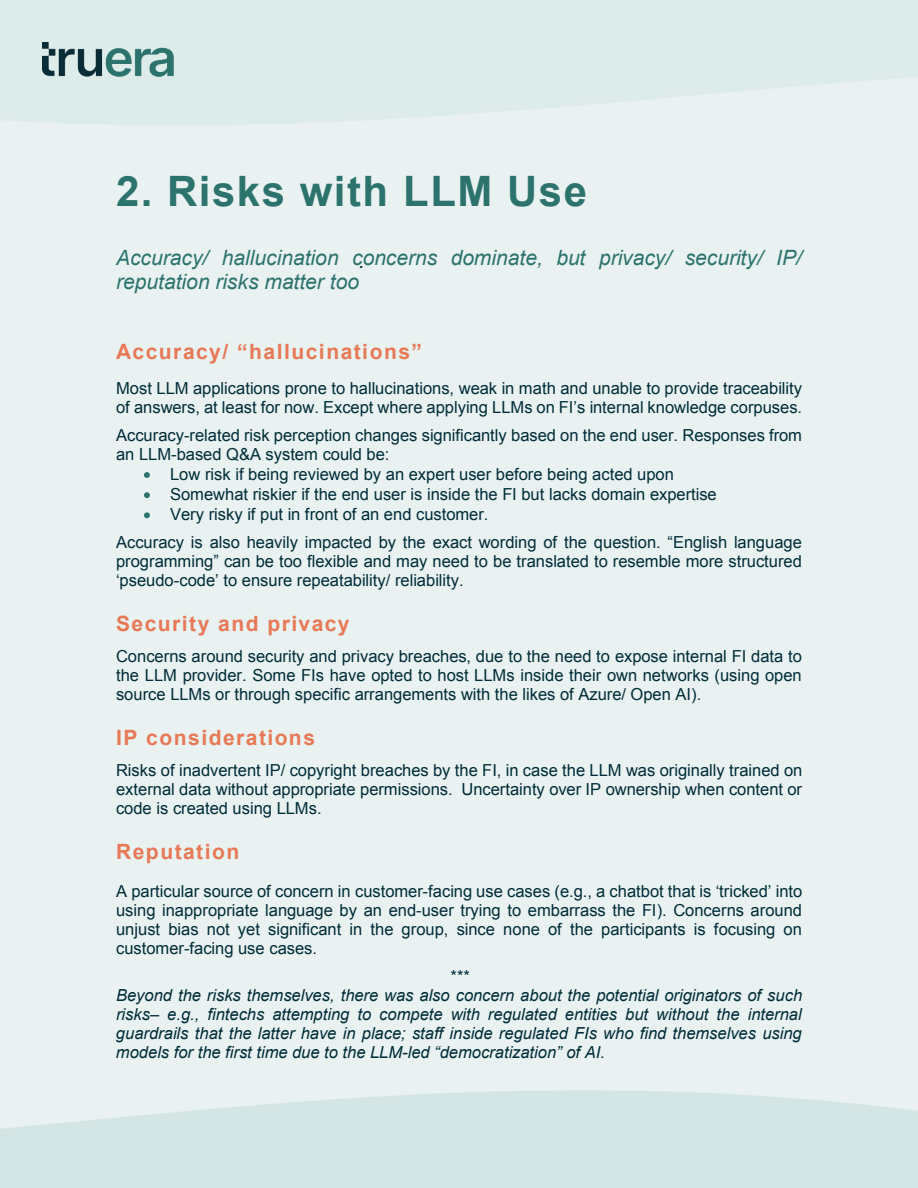
<style>
.page{position:relative;width:918px;height:1188px;background:#e9f2f1}
.page>*{position:absolute;margin:0;border:0;box-sizing:border-box;transform-origin:0 0}
.t1{font:700 42px "Arial";letter-spacing:.035em;color:#2c736d}
.t2{font:italic 21px/24.2px "Arial";color:#2c736d}
.t3{font:700 21px "Arial";letter-spacing:.07em;color:#e77956}
.t4{font:italic 21px "Arial";color:#002c38}
.t5{font:16.5px/19px "Arial";color:#002c38;text-align:justify}
.t6{font:italic 16.5px/19px "Arial";color:#002c38}
</style>
<div class="page">
<img style="left:0;top:0;width:917px;height:125px">
<svg style="left:144px;top:472px;width:6px;height:6px"></svg>
<svg style="left:144px;top:492px;width:6px;height:6px"></svg>
<svg style="left:144px;top:512px;width:6px;height:6px"></svg>
<img style="left:43px;top:43px;width:130px;height:33px">
<h1 class="t1" style="left:116px;top:164px;width:472px">2. Risks with LLM Use</h1>
<p class="t2" style="left:116px;top:245px;width:687px">Accuracy/ hallucination concerns dominate, but privacy/ security/ IP/ reputation risks matter too</p>
<p class="t4" style="left:359px;top:247px;width:7px">.</p>
<p class="t3" style="left:116px;top:338px;width:307px">Accuracy/ “hallucinations”</p>
<p class="t5" style="left:116px;top:379px;width:688px">Most LLM applications prone to hallucinations, weak in math and unable to provide traceability of answers, at least for now. Except where applying LLMs on FI’s internal knowledge corpuses.</p>
<p class="t5" style="left:116px;top:426px;width:688px">Accuracy-related risk perception changes significantly based on the end user. Responses from</p>
<p class="t5" style="left:116px;top:444px;width:275px">an LLM-based Q&amp;A system could be:</p>
<p class="t5" style="left:170px;top:465px;width:505px">Low risk if being reviewed by an expert user before being acted upon</p>
<p class="t5" style="left:170px;top:485px;width:548px">Somewhat riskier if the end user is inside the FI but lacks domain expertise</p>
<p class="t5" style="left:170px;top:505px;width:320px">Very risky if put in front of an end customer.</p>
<p class="t5" style="left:116px;top:533px;width:687px">Accuracy is also heavily impacted by the exact wording of the question. “English language programming” can be too flexible and may need to be translated to resemble more structured ‘pseudo-code’ to ensure repeatability/ reliability.</p>
<p class="t3" style="left:116px;top:610px;width:235px">Security and privacy</p>
<p class="t5" style="left:116px;top:647px;width:687px">Concerns around security and privacy breaches, due to the need to expose internal FI data to the LLM provider. Some FIs have opted to host LLMs inside their own networks (using open source LLMs or through specific arrangements with the likes of Azure/ Open AI).</p>
<p class="t3" style="left:116px;top:724px;width:200px">IP considerations</p>
<p class="t5" style="left:116px;top:761px;width:688px">Risks of inadvertent IP/ copyright breaches by the FI, in case the LLM was originally trained on external data without appropriate permissions. Uncertainty over IP ownership when content or code is created using LLMs.</p>
<p class="t3" style="left:116px;top:838px;width:125px">Reputation</p>
<p class="t5" style="left:116px;top:882px;width:688px">A particular source of concern in customer-facing use cases (e.g., a chatbot that is ‘tricked’ into using inappropriate language by an end-user trying to embarrass the FI). Concerns around unjust bias not yet significant in the group, since none of the participants is focusing on customer-facing use cases.</p>
<p class="t6" style="left:116px;top:966px;width:688px;text-indent:333px">***<br>Beyond the risks themselves, there was also concern about the potential originators of such risks– e.g., fintechs attempting to compete with regulated entities but without the internal guardrails that the latter have in place; staff inside regulated FIs who find themselves using models for the first time due to the LLM-led “democratization” of AI.</p>
</div>
